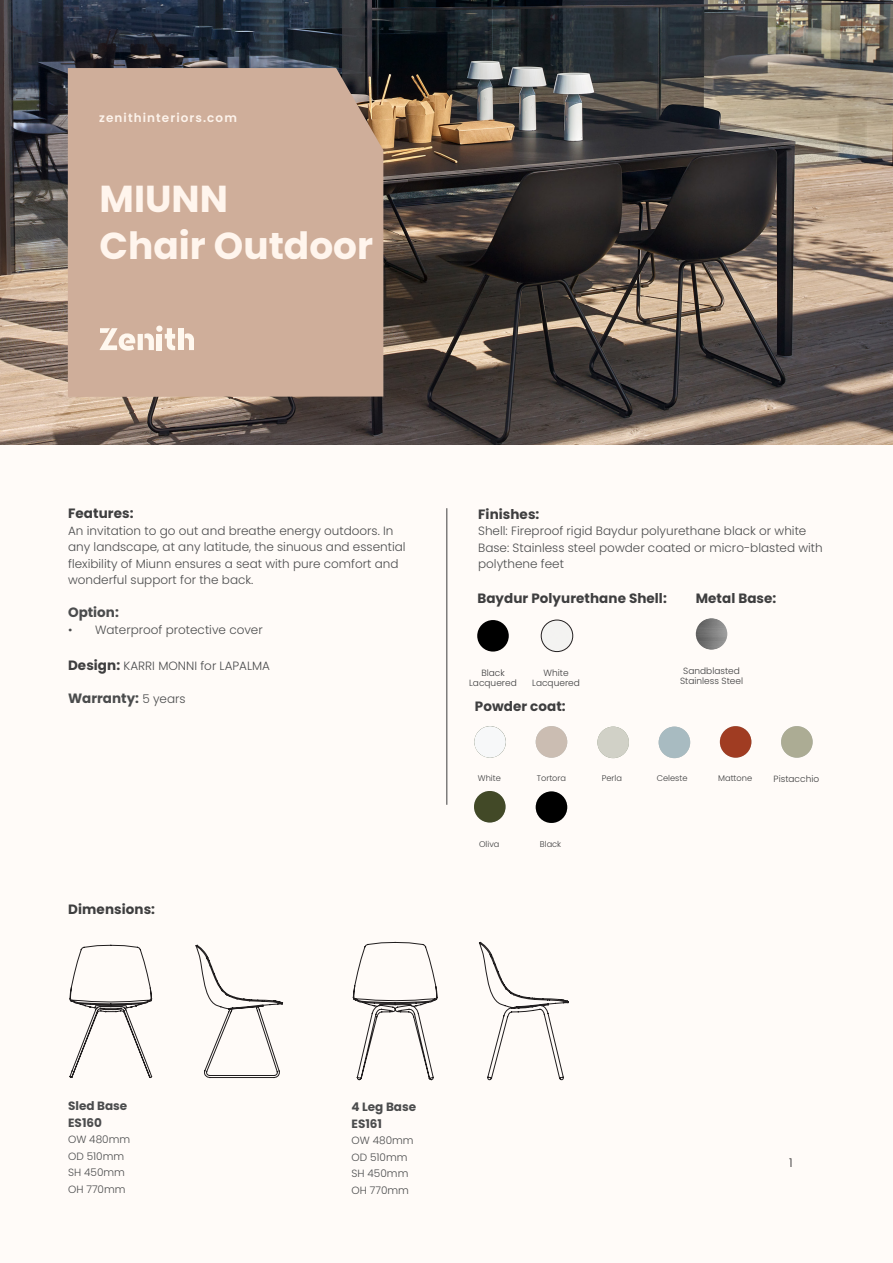
<style>
.page{position:relative;width:893px;height:1263px;background:#fffbf8}
.page>*{position:absolute;margin:0;border:0;box-sizing:border-box;transform-origin:0 0}
.PRODUCT_NAME{font:700 37.5px "Poppins";color:#fff5ed}
.t1{font:700 13.5px "Poppins";letter-spacing:.005em;color:#3e3e3f}
.COPY{font:700 13.5px "Poppins";color:#4b4c4d}
.COPY-2{font:300 12px/16.5px "Poppins";color:#4b4c4d}
.t2{font:700 12px "Poppins";color:#4b4c4d}
.WEBSITE_TOP_LEFT{font:600 12px "Poppins";letter-spacing:.09em;color:#fdf3eb}
.t3{font:300 12px "Poppins";color:#312f30}
.t4{font:300 10.5px "Poppins";color:#4b4c4d}
.COLOURS_SPECS{font:300 9px "Poppins";color:#3e3e3f}
.COLOURS_SPECS-2{font:300 8.25px "Poppins";color:#3e3e3f}
.s1{font-weight:700;font-size:13.5px;color:#3e3e3f}
.s2{font-weight:300;font-size:12px}
</style>
<div class="page">
<img style="left:0;top:0;width:893px;height:444px">
<div style="left:68px;top:68px;width:315px;height:329px;background:#cfae9a"></div>
<hr style="left:447px;top:508px;width:1px;height:297px;background:#3e3e3f">
<div style="left:157px;top:334px;width:5px;height:16px;background:#fff8ef"></div>
<div style="left:156px;top:326px;width:7px;height:6px;background:#fff8ef;border-radius:50%"></div>
<svg style="left:165px;top:328px;width:10px;height:23px"></svg>
<div style="left:178px;top:328px;width:5px;height:22px;background:#fff8ef"></div>
<svg style="left:185px;top:333px;width:9px;height:17px"></svg>
<svg style="left:100px;top:328px;width:54px;height:23px"></svg>
<svg style="left:69px;top:945px;width:83px;height:133px"></svg>
<svg style="left:196px;top:945px;width:87px;height:133px"></svg>
<svg style="left:353px;top:942px;width:85px;height:138px"></svg>
<svg style="left:479px;top:942px;width:90px;height:138px"></svg>
<img style="left:541px;top:620px;width:32px;height:31px;border-radius:16px">
<div style="left:541px;top:620px;width:32px;height:32px;border:1px solid #231f20;border-radius:50%"></div>
<img style="left:477px;top:620px;width:32px;height:31px;border-radius:16px">
<img style="left:696px;top:618px;width:31px;height:32px;border-radius:16px">
<img style="left:597px;top:727px;width:32px;height:31px;border-radius:16px">
<img style="left:536px;top:726px;width:31px;height:32px;border-radius:16px">
<img style="left:474px;top:791px;width:32px;height:31px;border-radius:16px">
<img style="left:720px;top:726px;width:31px;height:32px;border-radius:16px">
<img style="left:474px;top:726px;width:32px;height:32px;border-radius:16px">
<img style="left:536px;top:791px;width:31px;height:32px;border-radius:16px">
<img style="left:781px;top:726px;width:32px;height:32px;border-radius:16px">
<p class="WEBSITE_TOP_LEFT" style="left:99px;top:111px;width:139px">zenithinteriors.com</p>
<p class="PRODUCT_NAME" style="left:100px;top:177px;width:130px">MIUNN</p>
<p class="PRODUCT_NAME" style="left:100px;top:224px;width:275px">Chair Outdoor</p>
<p class="t1" style="left:68px;top:506px;width:67px">Features:</p>
<p class="COPY-2" style="left:68px;top:522px;width:339px">An invitation to go out and breathe energy outdoors. In any landscape, at any latitude, the sinuous and essential flexibility of Miunn ensures a seat with pure comfort and wonderful support for the back.</p>
<p class="COPY" style="left:68px;top:605px;width:52px">Option:</p>
<p class="COPY-2" style="left:68px;top:621px;width:196px">• Waterproof protective cover</p>
<p class="COPY-2" style="left:68px;top:657px;width:204px"><span class="s1">Design:</span> KARRI MONNI for LAPALMA</p>
<p class="COPY" style="left:68px;top:690px;width:119px">Warranty: <span class="s2">5 years</span></p>
<p class="t1" style="left:68px;top:901px;width:88px">Dimensions:</p>
<p class="t1" style="left:478px;top:506px;width:63px">Finishes:</p>
<p class="COPY-2" style="left:478px;top:523px;width:330px">Shell: Fireproof rigid Baydur polyurethane black or white</p>
<p class="COPY-2" style="left:478px;top:539px;width:346px">Base: Stainless steel powder coated or micro-blasted with polythene feet</p>
<p class="t1" style="left:477px;top:591px;width:191px">Baydur Polyurethane Shell:</p>
<p class="t1" style="left:696px;top:591px;width:82px">Metal Base:</p>
<p class="COLOURS_SPECS" style="left:481px;top:667px;width:25px">Black</p>
<p class="COLOURS_SPECS" style="left:469px;top:677px;width:49px">Lacquered</p>
<p class="COLOURS_SPECS" style="left:543px;top:667px;width:27px">White</p>
<p class="COLOURS_SPECS" style="left:532px;top:677px;width:49px">Lacquered</p>
<p class="t1" style="left:475px;top:699px;width:92px">Powder coat:</p>
<p class="COLOURS_SPECS" style="left:683px;top:666px;width:58px">Sandblasted</p>
<p class="COLOURS_SPECS" style="left:680px;top:675px;width:65px">Stainless Steel</p>
<p class="COLOURS_SPECS-2" style="left:478px;top:773px;width:25px">White</p>
<p class="COLOURS_SPECS-2" style="left:718px;top:773px;width:36px">Mattone</p>
<p class="COLOURS_SPECS-2" style="left:537px;top:773px;width:31px">Tortora</p>
<p class="COLOURS_SPECS-2" style="left:602px;top:773px;width:22px">Perla</p>
<p class="COLOURS_SPECS-2" style="left:657px;top:773px;width:32px">Celeste</p>
<p class="COLOURS_SPECS" style="left:774px;top:774px;width:47px">Pistacchio</p>
<p class="COLOURS_SPECS-2" style="left:479px;top:839px;width:22px">Oliva</p>
<p class="COLOURS_SPECS-2" style="left:540px;top:839px;width:23px">Black</p>
<p class="t2" style="left:68px;top:1099px;width:61px">Sled Base</p>
<p class="t2" style="left:68px;top:1115px;width:35px">ES160</p>
<p class="t4" style="left:68px;top:1133px;width:64px">OW 480mm</p>
<p class="t4" style="left:68px;top:1150px;width:58px">OD 510mm</p>
<p class="t4" style="left:68px;top:1166px;width:58px">SH 450mm</p>
<p class="t4" style="left:68px;top:1183px;width:59px">OH 770mm</p>
<p class="t2" style="left:352px;top:1100px;width:66px">4 Leg Base</p>
<p class="t2" style="left:352px;top:1116px;width:32px">ES161</p>
<p class="t4" style="left:352px;top:1134px;width:64px">OW 480mm</p>
<p class="t4" style="left:352px;top:1151px;width:58px">OD 510mm</p>
<p class="t4" style="left:352px;top:1167px;width:58px">SH 450mm</p>
<p class="t4" style="left:352px;top:1184px;width:59px">OH 770mm</p>
<p class="t3" style="left:789px;top:1156px;width:5px">1</p>
</div>
